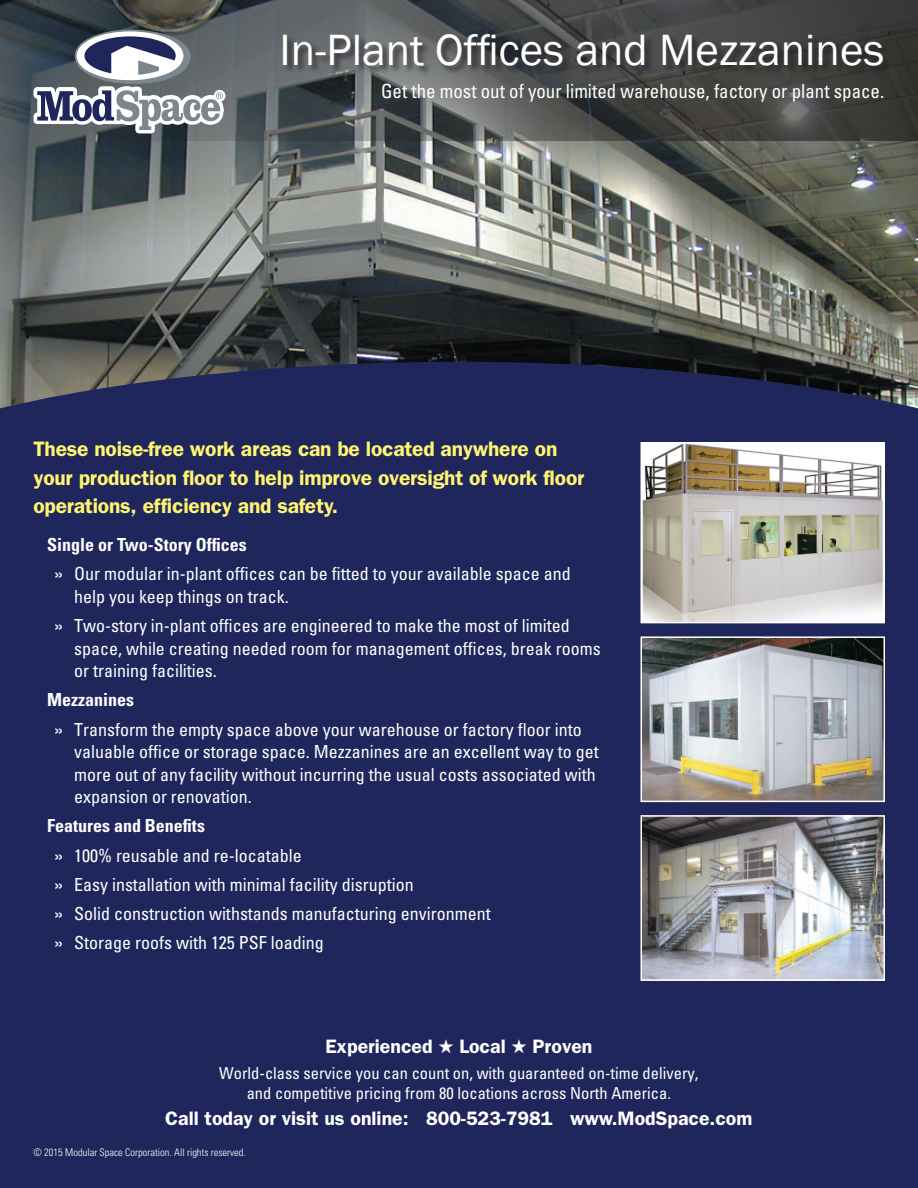
<style>
.page{position:relative;width:918px;height:1188px;background:#fff}
.page>*{position:absolute;margin:0;border:0;box-sizing:border-box;transform-origin:0 0}
.t1{font:45px "Franklin Gothic";color:#fff}
.t2{font:600 21px/28.5px "Franklin Gothic";letter-spacing:-.01em;color:#fff573}
.t3{font:600 19.5px "Franklin Gothic";color:#fff}
.t4{font:condensed 19.5px "Univers";color:#fff}
.t5{font:condensed 18px/29.2px "Univers";color:#fff}
.t6{font:condensed 16.5px/19.8px "Univers";color:#fff;text-align:center}
.t7{font:300 condensed 10.5px "Univers";color:#fff}
.s1{font-weight:700}
.s2{font-family:"Helvetica";font-stretch:normal}
</style>
<div class="page">
<img style="left:0;top:0;width:918px;height:362px">
<div style="left:0;top:362px;width:918px;height:826px;background:#1f265c"></div>
<svg style="left:34px;top:0;width:884px;height:140px;background:#4b4d4d"></svg>
<div style="left:283px;top:34px;width:610px;height:42px;background:#231f20;opacity:.75"></div>
<div style="left:214px;top:90px;width:11px;height:12px;background:#fff;border-radius:50%"></div>
<svg style="left:34px;top:30px;width:190px;height:103px"></svg>
<img style="left:643px;top:818px;width:239px;height:160px">
<div style="left:640px;top:815px;width:245px;height:166px;border:2px solid #fff"></div>
<img style="left:643px;top:639px;width:239px;height:160px">
<div style="left:640px;top:636px;width:245px;height:166px;border:2px solid #fff"></div>
<img style="left:643px;top:445px;width:239px;height:175px">
<div style="left:640px;top:442px;width:245px;height:181px;border:2px solid #fff"></div>
<h1 class="t1" style="left:280px;top:22px;width:606px">In-Plant Offices and Mezzanines</h1>
<p class="t4" style="left:381px;top:79px;width:505px">Get the most out of your limited warehouse, factory or plant space.</p>
<p class="t2" style="left:34px;top:435px;width:552px">These noise-free work areas can be located anywhere on your production floor to help improve oversight of work floor operations, efficiency and safety.</p>
<p class="t5" style="left:54px;top:530px;width:519px;text-indent:-7px"><span class="s1">Single or Two-Story Offices<br></span><span class="s2">»</span> Our modular in-plant offices can be fitted to your available space and</p>
<p class="t5" style="left:54px;top:582px;width:518px;text-indent:20px">help you keep things on track.<br><span class="s2">»</span> Two-story in-plant offices are engineered to make the most of limited</p>
<p class="t5" style="left:74px;top:637px;width:528px;line-height:22.5px">space, while creating needed room for management offices, break rooms or training facilities.</p>
<p class="t5" style="left:54px;top:685px;width:530px;text-indent:-7px"><span class="s1">Mezzanines<br></span><span class="s2">»</span> Transform the empty space above your warehouse or factory floor into</p>
<p class="t5" style="left:74px;top:740px;width:526px;line-height:22.5px">valuable office or storage space. Mezzanines are an excellent way to get more out of any facility without incurring the usual costs associated with expansion or renovation.</p>
<p class="t5" style="left:54px;top:811px;width:439px;text-indent:-7px"><span class="s1">Features and Benefits<br></span><span class="s2">»</span> 100% reusable and re-locatable<br><span class="s2">»</span> Easy installation with minimal facility disruption<br><span class="s2">»</span> Solid construction withstands manufacturing environment <span class="s2">»</span> Storage roofs with 125 PSF loading</p>
<p class="t3" style="left:325px;top:1035px;width:269px">Experienced ★ Local ★ Proven</p>
<p class="t6" style="left:219px;top:1063px;width:481px">World-class service you can count on, with guaranteed on-time delivery, and competitive pricing from 80 locations across North America.</p>
<p class="t3" style="left:165px;top:1107px;width:589px">Call today or visit us online: 800-523-7981 www.ModSpace.com</p>
<p class="t7" style="left:34px;top:1146px;width:214px">© 2015 Modular Space Corporation. All rights reserved.</p>
</div>
